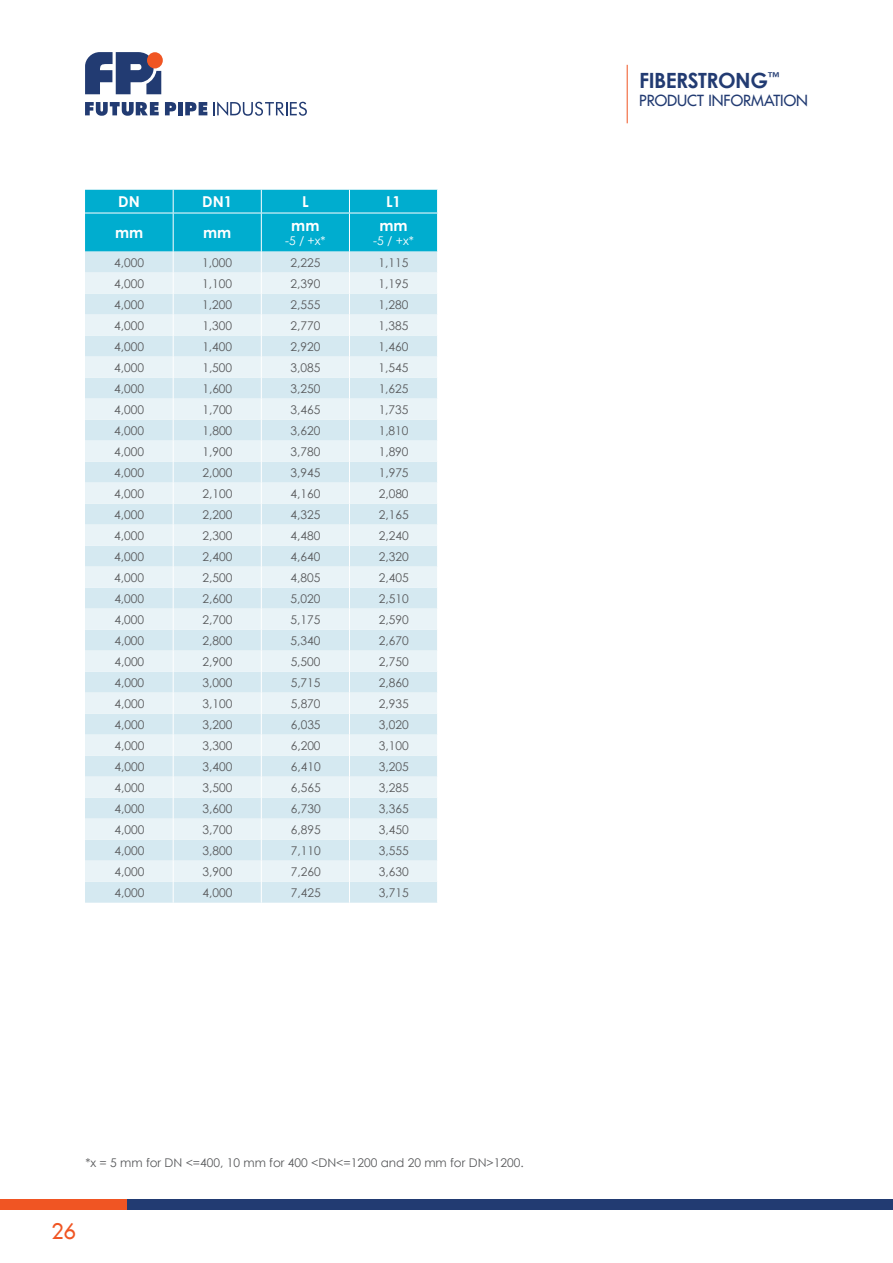
<style>
.page{position:relative;width:893px;height:1263px;background:#fff}
.page>*{position:absolute;margin:0;border:0;box-sizing:border-box;transform-origin:0 0}
.t1{font:700 21px "Century Gothic";letter-spacing:-.025em;color:#223b72}
.t2{font:21px "Futura LT";color:#f05523}
.t3{font:15px "Futura LT";color:#223b72}
.t4{font:700 15px "Century Gothic";color:#fff}
.t5{font:12px "Century Gothic";color:#58595b}
.t6{font:12px "Century Gothic";color:#fff}
</style>
<div class="page">
<svg style="left:214px;top:101px;width:93px;height:15px"></svg>
<svg style="left:85px;top:102px;width:74px;height:14px"></svg>
<svg style="left:165px;top:102px;width:11px;height:13px"></svg>
<div style="left:178px;top:102px;width:5px;height:13px;background:#223b72"></div>
<svg style="left:185px;top:102px;width:22px;height:13px"></svg>
<svg style="left:85px;top:52px;width:76px;height:42px"></svg>
<div style="left:147px;top:52px;width:16px;height:16px;background:#f05523;border-radius:50%"></div>
<hr style="left:627px;top:65px;width:1px;height:58px;background:#f05523">
<div style="left:0;top:1199px;width:128px;height:11px;background:#f05523"></div>
<div style="left:128px;top:1199px;width:765px;height:11px;background:#223b72"></div>
<svg style="left:85px;top:190px;width:353px;height:713px;background:#cce8f1"></svg>
<p class="t4" style="left:118px;top:190px;width:23px">DN</p>
<p class="t4" style="left:202px;top:190px;width:31px">DN1</p>
<p class="t4" style="left:302px;top:190px;width:8px">L</p>
<p class="t4" style="left:386px;top:190px;width:16px">L1</p>
<p class="t4" style="left:115px;top:221px;width:30px">mm</p>
<p class="t4" style="left:203px;top:221px;width:30px">mm</p>
<p class="t4" style="left:291px;top:214px;width:30px">mm</p>
<p class="t6" style="left:285px;top:232px;width:42px">-5 / +x*</p>
<p class="t4" style="left:379px;top:214px;width:30px">mm</p>
<p class="t6" style="left:373px;top:232px;width:42px">-5 / +x*</p>
<p class="t5" style="left:114px;top:254px;width:31px">4,000</p>
<p class="t5" style="left:202px;top:254px;width:31px">1,000</p>
<p class="t5" style="left:290px;top:254px;width:31px">2,225</p>
<p class="t5" style="left:379px;top:254px;width:31px">1,115</p>
<p class="t5" style="left:114px;top:275px;width:31px">4,000</p>
<p class="t5" style="left:202px;top:275px;width:31px">1,100</p>
<p class="t5" style="left:290px;top:275px;width:31px">2,390</p>
<p class="t5" style="left:379px;top:275px;width:31px">1,195</p>
<p class="t5" style="left:114px;top:296px;width:31px">4,000</p>
<p class="t5" style="left:202px;top:296px;width:31px">1,200</p>
<p class="t5" style="left:290px;top:296px;width:31px">2,555</p>
<p class="t5" style="left:379px;top:296px;width:31px">1,280</p>
<p class="t5" style="left:114px;top:317px;width:31px">4,000</p>
<p class="t5" style="left:202px;top:317px;width:31px">1,300</p>
<p class="t5" style="left:290px;top:317px;width:31px">2,770</p>
<p class="t5" style="left:379px;top:317px;width:31px">1,385</p>
<p class="t5" style="left:114px;top:338px;width:31px">4,000</p>
<p class="t5" style="left:202px;top:338px;width:31px">1,400</p>
<p class="t5" style="left:290px;top:338px;width:31px">2,920</p>
<p class="t5" style="left:379px;top:338px;width:31px">1,460</p>
<p class="t5" style="left:114px;top:359px;width:31px">4,000</p>
<p class="t5" style="left:202px;top:359px;width:31px">1,500</p>
<p class="t5" style="left:290px;top:359px;width:31px">3,085</p>
<p class="t5" style="left:379px;top:359px;width:31px">1,545</p>
<p class="t5" style="left:114px;top:380px;width:31px">4,000</p>
<p class="t5" style="left:202px;top:380px;width:31px">1,600</p>
<p class="t5" style="left:290px;top:380px;width:31px">3,250</p>
<p class="t5" style="left:379px;top:380px;width:31px">1,625</p>
<p class="t5" style="left:114px;top:401px;width:31px">4,000</p>
<p class="t5" style="left:202px;top:401px;width:31px">1,700</p>
<p class="t5" style="left:291px;top:401px;width:31px">3,465</p>
<p class="t5" style="left:379px;top:401px;width:31px">1,735</p>
<p class="t5" style="left:114px;top:422px;width:31px">4,000</p>
<p class="t5" style="left:202px;top:422px;width:31px">1,800</p>
<p class="t5" style="left:291px;top:422px;width:31px">3,620</p>
<p class="t5" style="left:379px;top:422px;width:31px">1,810</p>
<p class="t5" style="left:114px;top:443px;width:31px">4,000</p>
<p class="t5" style="left:202px;top:443px;width:31px">1,900</p>
<p class="t5" style="left:291px;top:443px;width:31px">3,780</p>
<p class="t5" style="left:379px;top:443px;width:31px">1,890</p>
<p class="t5" style="left:114px;top:464px;width:31px">4,000</p>
<p class="t5" style="left:202px;top:464px;width:31px">2,000</p>
<p class="t5" style="left:291px;top:464px;width:31px">3,945</p>
<p class="t5" style="left:379px;top:464px;width:31px">1,975</p>
<p class="t5" style="left:114px;top:485px;width:31px">4,000</p>
<p class="t5" style="left:202px;top:485px;width:31px">2,100</p>
<p class="t5" style="left:291px;top:485px;width:31px">4,160</p>
<p class="t5" style="left:379px;top:485px;width:31px">2,080</p>
<p class="t5" style="left:114px;top:506px;width:31px">4,000</p>
<p class="t5" style="left:202px;top:506px;width:31px">2,200</p>
<p class="t5" style="left:291px;top:506px;width:31px">4,325</p>
<p class="t5" style="left:379px;top:506px;width:31px">2,165</p>
<p class="t5" style="left:114px;top:527px;width:31px">4,000</p>
<p class="t5" style="left:202px;top:527px;width:31px">2,300</p>
<p class="t5" style="left:291px;top:527px;width:31px">4,480</p>
<p class="t5" style="left:379px;top:527px;width:31px">2,240</p>
<p class="t5" style="left:114px;top:548px;width:31px">4,000</p>
<p class="t5" style="left:202px;top:548px;width:31px">2,400</p>
<p class="t5" style="left:291px;top:548px;width:31px">4,640</p>
<p class="t5" style="left:379px;top:548px;width:31px">2,320</p>
<p class="t5" style="left:114px;top:569px;width:31px">4,000</p>
<p class="t5" style="left:202px;top:569px;width:31px">2,500</p>
<p class="t5" style="left:291px;top:569px;width:31px">4,805</p>
<p class="t5" style="left:379px;top:569px;width:31px">2,405</p>
<p class="t5" style="left:114px;top:590px;width:31px">4,000</p>
<p class="t5" style="left:202px;top:590px;width:31px">2,600</p>
<p class="t5" style="left:291px;top:590px;width:31px">5,020</p>
<p class="t5" style="left:379px;top:590px;width:31px">2,510</p>
<p class="t5" style="left:114px;top:611px;width:31px">4,000</p>
<p class="t5" style="left:202px;top:611px;width:31px">2,700</p>
<p class="t5" style="left:291px;top:611px;width:31px">5,175</p>
<p class="t5" style="left:379px;top:611px;width:31px">2,590</p>
<p class="t5" style="left:114px;top:632px;width:31px">4,000</p>
<p class="t5" style="left:202px;top:632px;width:31px">2,800</p>
<p class="t5" style="left:291px;top:632px;width:31px">5,340</p>
<p class="t5" style="left:379px;top:632px;width:31px">2,670</p>
<p class="t5" style="left:114px;top:653px;width:31px">4,000</p>
<p class="t5" style="left:203px;top:653px;width:31px">2,900</p>
<p class="t5" style="left:291px;top:653px;width:31px">5,500</p>
<p class="t5" style="left:379px;top:653px;width:31px">2,750</p>
<p class="t5" style="left:114px;top:674px;width:31px">4,000</p>
<p class="t5" style="left:203px;top:674px;width:31px">3,000</p>
<p class="t5" style="left:291px;top:674px;width:31px">5,715</p>
<p class="t5" style="left:379px;top:674px;width:31px">2,860</p>
<p class="t5" style="left:114px;top:695px;width:31px">4,000</p>
<p class="t5" style="left:203px;top:695px;width:31px">3,100</p>
<p class="t5" style="left:291px;top:695px;width:31px">5,870</p>
<p class="t5" style="left:379px;top:695px;width:31px">2,935</p>
<p class="t5" style="left:114px;top:716px;width:31px">4,000</p>
<p class="t5" style="left:203px;top:716px;width:31px">3,200</p>
<p class="t5" style="left:291px;top:716px;width:31px">6,035</p>
<p class="t5" style="left:379px;top:716px;width:31px">3,020</p>
<p class="t5" style="left:114px;top:737px;width:31px">4,000</p>
<p class="t5" style="left:203px;top:737px;width:31px">3,300</p>
<p class="t5" style="left:291px;top:737px;width:31px">6,200</p>
<p class="t5" style="left:379px;top:737px;width:31px">3,100</p>
<p class="t5" style="left:114px;top:758px;width:31px">4,000</p>
<p class="t5" style="left:203px;top:758px;width:31px">3,400</p>
<p class="t5" style="left:291px;top:758px;width:31px">6,410</p>
<p class="t5" style="left:379px;top:758px;width:31px">3,205</p>
<p class="t5" style="left:114px;top:779px;width:31px">4,000</p>
<p class="t5" style="left:203px;top:779px;width:31px">3,500</p>
<p class="t5" style="left:291px;top:779px;width:31px">6,565</p>
<p class="t5" style="left:379px;top:779px;width:31px">3,285</p>
<p class="t5" style="left:114px;top:800px;width:31px">4,000</p>
<p class="t5" style="left:203px;top:800px;width:31px">3,600</p>
<p class="t5" style="left:291px;top:800px;width:31px">6,730</p>
<p class="t5" style="left:379px;top:800px;width:31px">3,365</p>
<p class="t5" style="left:114px;top:821px;width:31px">4,000</p>
<p class="t5" style="left:203px;top:821px;width:31px">3,700</p>
<p class="t5" style="left:291px;top:821px;width:31px">6,895</p>
<p class="t5" style="left:379px;top:821px;width:31px">3,450</p>
<p class="t5" style="left:114px;top:842px;width:31px">4,000</p>
<p class="t5" style="left:203px;top:842px;width:31px">3,800</p>
<p class="t5" style="left:291px;top:842px;width:31px">7,110</p>
<p class="t5" style="left:379px;top:842px;width:31px">3,555</p>
<p class="t5" style="left:114px;top:863px;width:31px">4,000</p>
<p class="t5" style="left:203px;top:863px;width:31px">3,900</p>
<p class="t5" style="left:291px;top:863px;width:31px">7,260</p>
<p class="t5" style="left:379px;top:863px;width:31px">3,630</p>
<p class="t5" style="left:115px;top:884px;width:31px">4,000</p>
<p class="t5" style="left:203px;top:884px;width:31px">4,000</p>
<p class="t5" style="left:291px;top:884px;width:31px">7,425</p>
<p class="t5" style="left:379px;top:884px;width:31px">3,715</p>
<p class="t5" style="left:85px;top:1154px;width:440px">*x = 5 mm for DN &lt;=400, 10 mm for 400 &lt;DN&lt;=1200 and 20 mm for DN&gt;1200.</p>
<h1 class="t2" style="left:52px;top:1217px;width:26px">26</h1>
<h1 class="t1" style="left:639px;top:65px;width:142px">FIBERSTRONG<sup>™</sup></h1>
<p class="t3" style="left:639px;top:91px;width:170px">PRODUCT INFORMATION</p>
</div>
